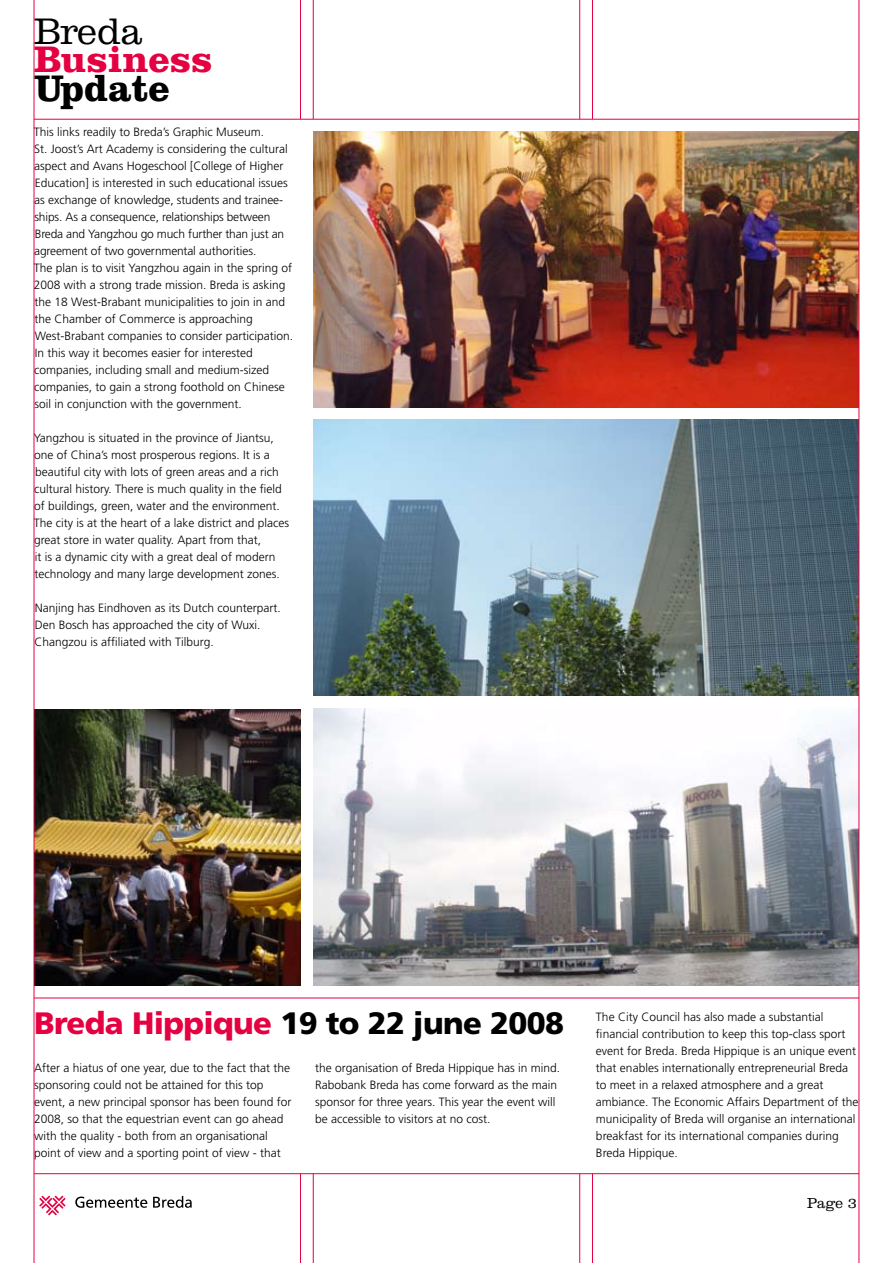
<style>
.page{position:relative;width:893px;height:1263px;background:#fff}
.page>*{position:absolute;margin:0;border:0;box-sizing:border-box;transform-origin:0 0}
.t1{font:700 38.4px "Clarendon LT Std";color:#e50042}
.t2{font:700 38.4px "Clarendon LT Std";color:#000}
.t3{font:300 38.4px "Clarendon LT Std";letter-spacing:-.015em;color:#000}
.t4{font:900 30.9px "Frutiger LT Std";letter-spacing:-.02em;color:#000}
.t5{font:300 15px "Clarendon LT Std";color:#000}
.t6{font:300 12px/17px "Frutiger LT Std";color:#000}
.s1{color:#e50042}
</style>
<div class="page">
<svg style="left:39px;top:1195px;width:27px;height:20px"></svg>
<svg style="left:75px;top:1196px;width:72px;height:12px"></svg>
<svg style="left:153px;top:1196px;width:39px;height:12px"></svg>
<img style="left:313px;top:131px;width:546px;height:277px">
<img style="left:313px;top:420px;width:546px;height:276px">
<img style="left:313px;top:709px;width:546px;height:276px">
<img style="left:35px;top:709px;width:265px;height:276px">
<hr style="left:34px;top:998px;width:825px;height:1px;background:#e50042">
<hr style="left:579px;top:0;width:1px;height:119px;background:#e50042">
<hr style="left:592px;top:0;width:1px;height:119px;background:#e50042">
<hr style="left:34px;top:1173px;width:825px;height:1px;background:#e50042">
<hr style="left:34px;top:119px;width:825px;height:1px;background:#e50042">
<hr style="left:300px;top:0;width:1px;height:119px;background:#e50042">
<hr style="left:313px;top:0;width:1px;height:119px;background:#e50042">
<hr style="left:34px;top:0;width:1px;height:1263px;background:#e50042">
<hr style="left:579px;top:1174px;width:1px;height:89px;background:#e50042">
<hr style="left:592px;top:1174px;width:1px;height:89px;background:#e50042">
<hr style="left:300px;top:1174px;width:1px;height:89px;background:#e50042">
<hr style="left:313px;top:1174px;width:1px;height:89px;background:#e50042">
<hr style="left:859px;top:0;width:1px;height:1263px;background:#e50042">
<h1 class="t3" style="left:34px;top:9px;width:110px">Breda</h1>
<h1 class="t1" style="left:34px;top:36px;width:180px">Business</h1>
<h1 class="t2" style="left:34px;top:65px;width:137px">Update</h1>
<p class="t6" style="left:34px;top:124px;width:261px">This links readily to Breda’s Graphic Museum.<br>St. Joost’s Art Academy is considering the cultural aspect and Avans Hogeschool [College of Higher Education] is interested in such educational issues as exchange of knowledge, students and trainee&shy;ships. As a consequence, relationships between Breda and Yangzhou go much further than just an agreement of two governmental authorities.<br>The plan is to visit Yangzhou again in the spring of 2008 with a strong trade mission. Breda is asking the 18 West-Brabant municipalities to join in and the Chamber of Commerce is approaching West-Brabant companies to consider participation.<br>In this way it becomes easier for interested companies, including small and medium-sized companies, to gain a strong foothold on Chinese soil in conjunction with the government.</p>
<p class="t6" style="left:34px;top:430px;width:257px">Yangzhou is situated in the province of Jiantsu, one of China’s most prosperous regions. It is a beautiful city with lots of green areas and a rich cultural history. There is much quality in the field of buildings, green, water and the environment.<br>The city is at the heart of a lake district and places great store in water quality. Apart from that,<br>it is a dynamic city with a great deal of modern technology and many large development zones.</p>
<p class="t6" style="left:35px;top:600px;width:248px">Nanjing has Eindhoven as its Dutch counterpart.<br>Den Bosch has approached the city of Wuxi.<br>Changzou is affiliated with Tilburg.</p>
<h2 class="t4" style="left:34px;top:1004px;width:531px"><span class="s1">Breda Hippique</span> 19 to 22 june 2008</h2>
<p class="t6" style="left:34px;top:1059px;width:259px">After a hiatus of one year, due to the fact that the sponsoring could not be attained for this top event, a new principal sponsor has been found for 2008, so that the equestrian event can go ahead with the quality - both from an organisational point of view and a sporting point of view - that</p>
<p class="t6" style="left:315px;top:1059px;width:247px">the organisation of Breda Hippique has in mind.<br>Rabobank Breda has come forward as the main sponsor for three years. This year the event will be accessible to visitors at no cost.</p>
<p class="t6" style="left:596px;top:1008px;width:264px">The City Council has also made a substantial financial contribution to keep this top-class sport event for Breda. Breda Hippique is an unique event that enables internationally entrepreneurial Breda to meet in a relaxed atmosphere and a great ambiance. The Economic Affairs Department of the municipality of Breda will organise an international breakfast for its international companies during Breda Hippique.</p>
<p class="t5" style="left:807px;top:1194px;width:37px">Page</p>
</div>
